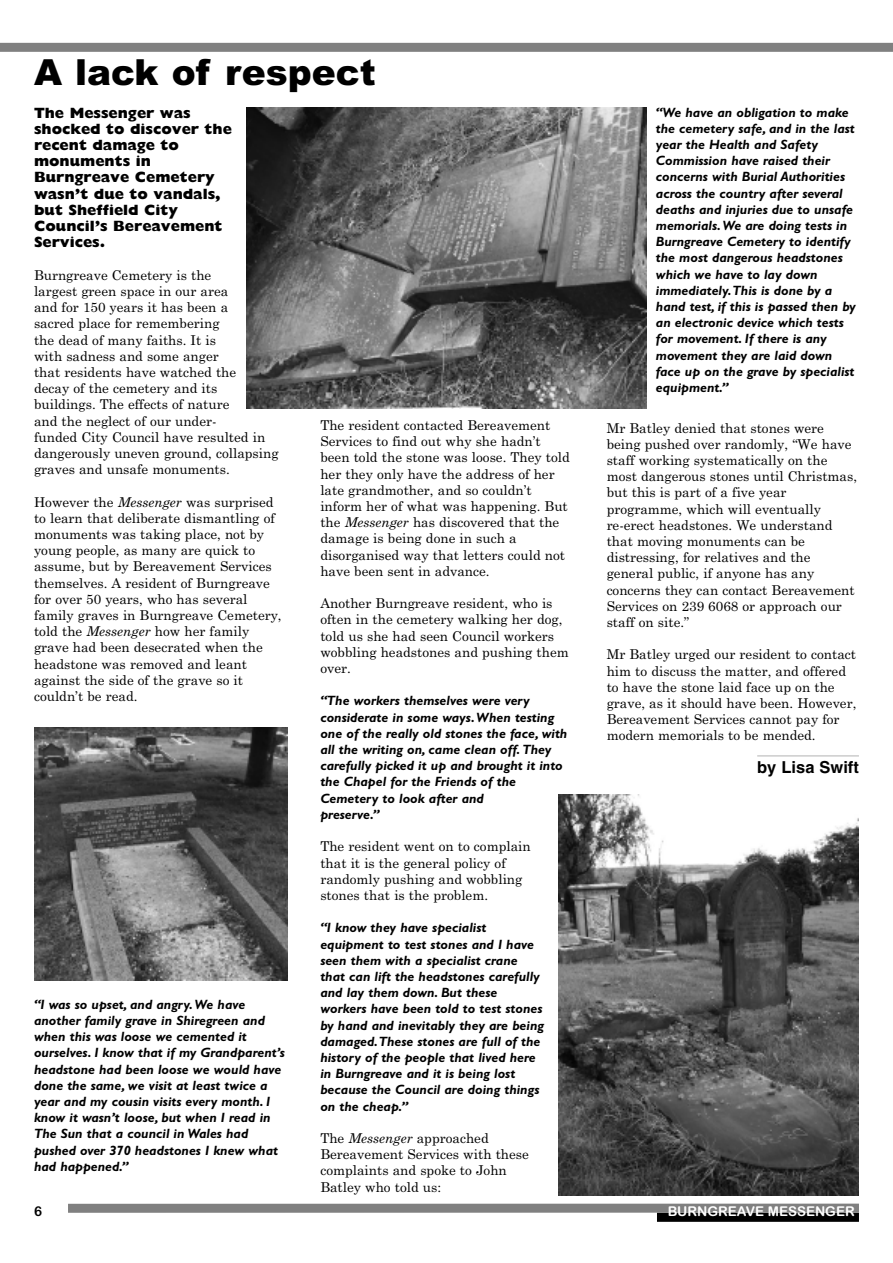
<style>
.page{position:relative;width:893px;height:1263px;background:#fff}
.page>*{position:absolute;margin:0;border:0;box-sizing:border-box;transform-origin:0 0}
.t1{font:900 36px "Arial";color:#000}
.t2{font:700 16.5px "Helvetica";color:#000}
.t3{font:800 15px/16.2px "Gill Sans";color:#000}
.t4{font:13.5px/16.2px "Century Schoolbook";color:#000}
.t5{font:italic 700 13.5px/16.2px "Gill Sans";color:#000}
.t6{font:13.5px "Arial Rounded MT Bold";color:#fff}
.t7{font:13.5px "Arial Rounded MT Bold";color:#000}
.s1{font-style:italic}
</style>
<div class="page">
<div style="left:68px;top:1203px;width:791px;height:10px;background:#808080"></div>
<div style="left:657px;top:1213px;width:202px;height:9px;background:#000"></div>
<div style="left:0;top:43px;width:893px;height:9px;background:#808080"></div>
<hr style="left:757px;top:755px;width:102px;height:2px;background:#ccc">
<img style="left:558px;top:794px;width:301px;height:401px">
<img style="left:246px;top:107px;width:401px;height:301px">
<img style="left:34px;top:728px;width:253px;height:253px">
<h1 class="t1" style="left:34px;top:52px;width:343px">A lack of respect</h1>
<p class="t3" style="left:34px;top:104px;width:199px">The Messenger was shocked to discover the recent damage to monuments in<br>Burngreave Cemetery wasn’t due to vandals, but Sheffield City<br>Council’s Bereavement<br>Services.</p>
<p class="t4" style="left:34px;top:267px;width:246px">Burngreave Cemetery is the<br>largest green space in our area<br>and for 150 years it has been a<br>sacred place for remembering<br>the dead of many faiths. It is<br>with sadness and some anger<br>that residents have watched the<br>decay of the cemetery and its buildings. The effects of nature<br>and the neglect of our under-<br>funded City Council have resulted in dangerously uneven ground, collapsing graves and unsafe monuments.</p>
<p class="t4" style="left:34px;top:494px;width:249px">However the <span class="s1">Messenger</span> was surprised to learn that deliberate dismantling of monuments was taking place, not by young people, as many are quick to assume, but by Bereavement Services themselves. A resident of Burngreave for over 50 years, who has several family graves in Burngreave Cemetery, told the <span class="s1">Messenger</span> how her family grave had been desecrated when the headstone was removed and leant against the side of the grave so it couldn’t be read.</p>
<p class="t4" style="left:320px;top:417px;width:251px">The resident contacted Bereavement Services to find out why she hadn’t been told the stone was loose. They told her they only have the address of her late grandmother, and so couldn’t inform her of what was happening. But the <span class="s1">Messenger</span> has discovered that the damage is being done in such a disorganised way that letters could not have been sent in advance.</p>
<p class="t4" style="left:320px;top:595px;width:250px">Another Burngreave resident, who is often in the cemetery walking her dog, told us she had seen Council workers wobbling headstones and pushing them over.</p>
<p class="t5" style="left:320px;top:694px;width:249px">“The workers themselves were very considerate in some ways.When testing one of the really old stones the face, with all the writing on, came clean off. They carefully picked it up and brought it into the Chapel for the Friends of the Cemetery to look after and<br>preserve.”</p>
<p class="t4" style="left:320px;top:838px;width:212px">The resident went on to complain that it is the general policy of randomly pushing and wobbling stones that is the problem.</p>
<p class="t5" style="left:320px;top:921px;width:225px">“I know they have specialist equipment to test stones and I have seen them with a specialist crane that can lift the headstones carefully and lay them down. But these workers have been told to test stones by hand and inevitably they are being damaged.These stones are full of the history of the people that lived here in Burngreave and it is being lost because the Council are doing things on the cheap.”</p>
<p class="t4" style="left:320px;top:1130px;width:210px">The <span class="s1">Messenger</span> approached<br>Bereavement Services with these complaints and spoke to John<br>Batley who told us:</p>
<p class="t5" style="left:34px;top:997px;width:252px">“I was so upset, and angry.We have another family grave in Shiregreen and when this was loose we cemented it ourselves. I know that if my Grandparent’s headstone had been loose we would have done the same, we visit at least twice a year and my cousin visits every month. I know it wasn’t loose, but when I read in The Sun that a council in Wales had pushed over 370 headstones I knew what had happened.”</p>
<p class="t5" style="left:656px;top:105px;width:201px">“We have an obligation to make the cemetery safe, and in the last year the Health and Safety<br>Commission have raised their concerns with Burial Authorities across the country after several deaths and injuries due to unsafe memorials.We are doing tests in<br>Burngreave Cemetery to identify the most dangerous headstones which we have to lay down immediately.This is done by a hand test, if this is passed then by an electronic device which tests for movement. If there is any movement they are laid down face up on the grave by specialist equipment.”</p>
<p class="t4" style="left:607px;top:420px;width:252px">Mr Batley denied that stones were being pushed over randomly, “We have staff working systematically on the most dangerous stones until Christmas, but this is part of a five year programme, which will eventually re-erect headstones. We understand that moving monuments can be distressing, for relatives and the general public, if anyone has any concerns they can contact Bereavement Services on 239 6068 or approach our staff on site.”</p>
<p class="t4" style="left:607px;top:647px;width:251px">Mr Batley urged our resident to contact him to discuss the matter, and offered to have the stone laid face up on the grave, as it should have been. However, Bereavement Services cannot pay for modern memorials to be mended.</p>
<p class="t2" style="left:757px;top:761px;width:103px">by Lisa Swift</p>
<p class="t7" style="left:34px;top:1204px;width:10px">6</p>
<p class="t6" style="left:668px;top:1204px;width:188px">BURNGREAVE MESSENGER</p>
</div>
